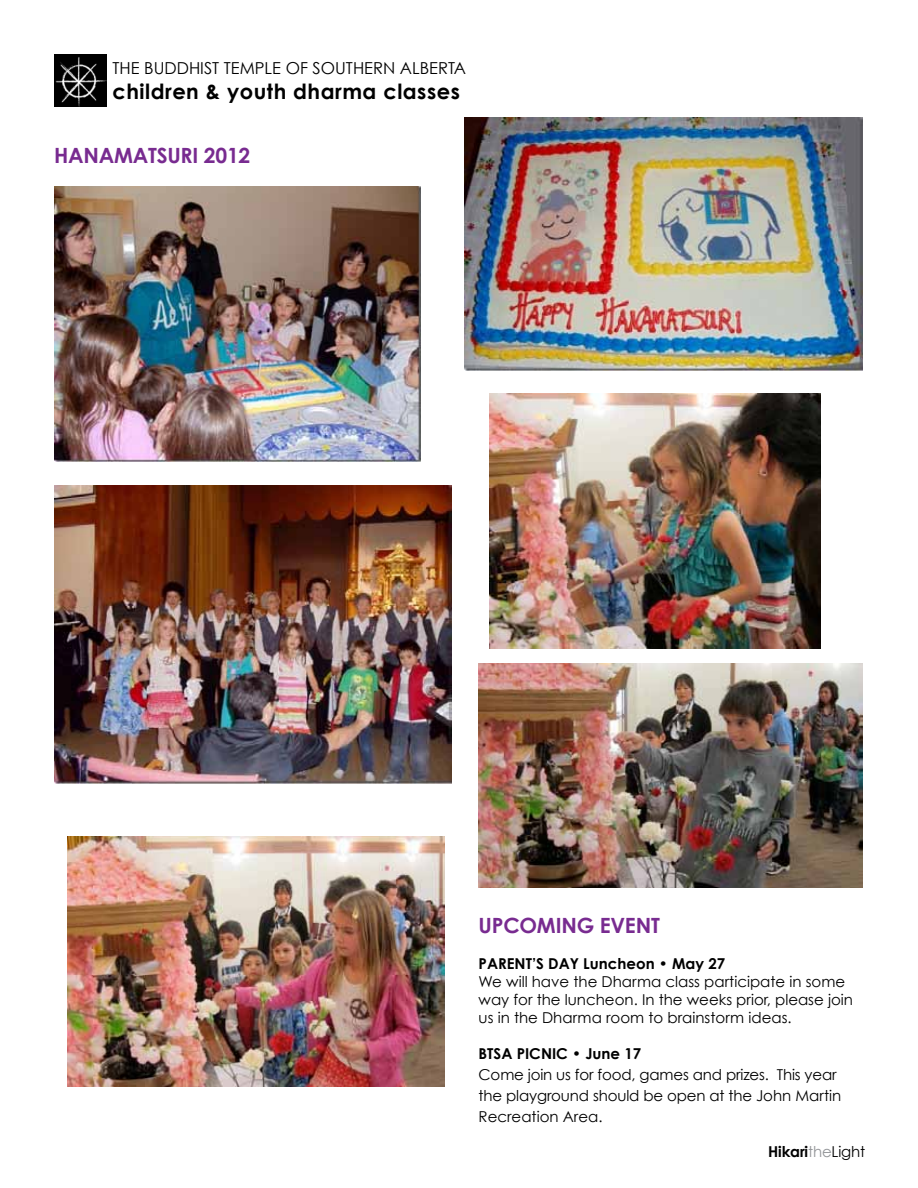
<style>
.page{position:relative;width:918px;height:1188px;background:#fff}
.page>*{position:absolute;margin:0;border:0;box-sizing:border-box;transform-origin:0 0}
.t1{font:700 21px "Century Gothic";letter-spacing:-.01em;color:#782b90}
.t2{font:700 21px "Century Gothic";letter-spacing:.025em;color:#000}
.t3{font:16.5px "Century Gothic";color:#000}
.t4{font:15px/18px "Century Gothic";color:#000}
.t5{font:700 15px "Century Gothic";color:#000}
.s1{font-weight:400;color:#939598}
.s2{font-weight:400}
</style>
<div class="page">
<img style="left:54px;top:54px;width:52px;height:52px">
<img style="left:54px;top:186px;width:367px;height:276px">
<img style="left:465px;top:117px;width:397px;height:253px">
<img style="left:54px;top:485px;width:397px;height:299px">
<img style="left:489px;top:393px;width:331px;height:256px">
<img style="left:68px;top:837px;width:376px;height:250px">
<img style="left:479px;top:664px;width:383px;height:224px">
<p class="t3" style="left:112px;top:58px;width:355px">THE BUDDHIST TEMPLE OF SOUTHERN ALBERTA</p>
<h1 class="t2" style="left:112px;top:78px;width:349px">children &amp; youth dharma classes</h1>
<h1 class="t1" style="left:54px;top:142px;width:198px">HANAMATSURI 2012</h1>
<h1 class="t1" style="left:479px;top:912px;width:183px">UPCOMING EVENT</h1>
<p class="t5" style="left:479px;top:954px;width:248px">PARENT’S DAY Luncheon • May 27</p>
<p class="t4" style="left:479px;top:972px;width:376px">We will have the Dharma class participate in some way for the luncheon. In the weeks prior, please join us in the Dharma room to brainstorm ideas.</p>
<p class="t5" style="left:479px;top:1044px;width:164px">BTSA PICNIC • June 17</p>
<p class="t4" style="left:479px;top:1064px;width:364px;line-height:21px">Come join us for food, games and prizes. This year the playground should be open at the John Martin<br>Recreation Area.</p>
<p class="t5" style="left:768px;top:1142px;width:99px">Hikari<span class="s1">the</span><span class="s2">Light</span></p>
</div>
